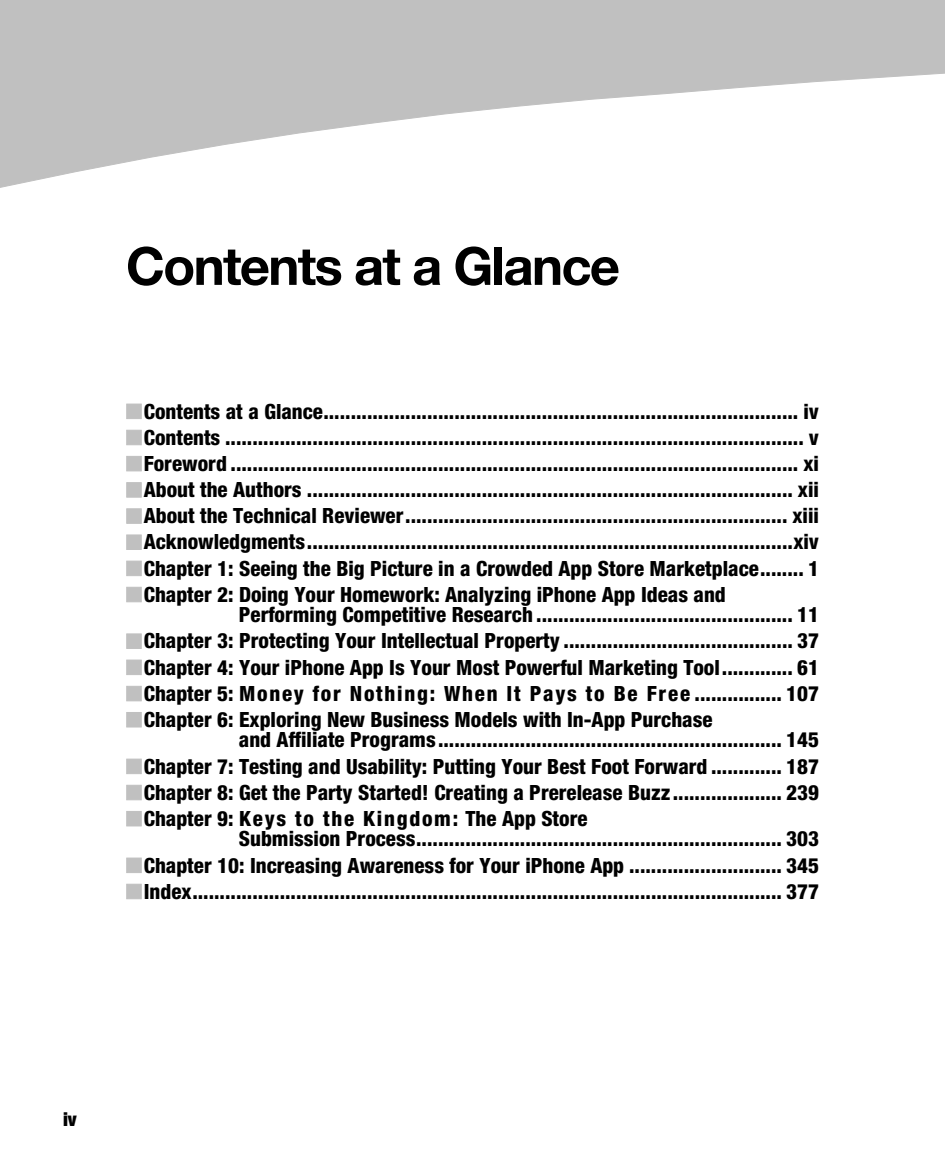
<style>
.page{position:relative;width:945px;height:1166px;background:#fff}
.page>*{position:absolute;margin:0;border:0;box-sizing:border-box;transform-origin:0 0}
.t1{font:700 52.5px "Helvetica Neue";letter-spacing:-.03em;color:#000}
.t2{font:800 condensed 21px/20.3px "Helvetica Neue";color:#000}
.t3{font:800 condensed 21px "Helvetica Neue";letter-spacing:.085em;color:#000}
.t4{font:900 condensed 19.25px "Helvetica Neue";color:#000}
.s1{color:#c0c0c0}
</style>
<div class="page">
<svg style="left:0;top:0;width:945px;height:188px"></svg>
<h1 class="t1" style="left:126px;top:247px;width:495px">Contents at a Glance</h1>
<p class="t2" style="left:126px;top:403px;width:695px"><span class="s1">■</span>Contents at a Glance....................................................................................... iv</p>
<p class="t2" style="left:126px;top:429px;width:695px"><span class="s1">■</span>Contents .......................................................................................................... v</p>
<p class="t2" style="left:126px;top:455px;width:695px"><span class="s1">■</span>Foreword ........................................................................................................ xi</p>
<p class="t2" style="left:126px;top:481px;width:695px"><span class="s1">■</span>About the Authors ......................................................................................... xii</p>
<p class="t2" style="left:126px;top:507px;width:695px"><span class="s1">■</span>About the Technical Reviewer...................................................................... xiii</p>
<p class="t2" style="left:126px;top:533px;width:695px"><span class="s1">■</span>Acknowledgments.........................................................................................xiv</p>
<p class="t2" style="left:126px;top:560px;width:694px"><span class="s1">■</span>Chapter 1: Seeing the Big Picture in a Crowded App Store Marketplace........ 1</p>
<p class="t2" style="left:239px;top:586px;width:582px;text-indent:-113px"><span class="s1">■</span>Chapter 2: Doing Your Homework: Analyzing iPhone App Ideas and<br>Performing Competitive Research ............................................... 11</p>
<p class="t2" style="left:126px;top:632px;width:695px"><span class="s1">■</span>Chapter 3: Protecting Your Intellectual Property .......................................... 37</p>
<p class="t2" style="left:126px;top:659px;width:694px"><span class="s1">■</span>Chapter 4: Your iPhone App Is Your Most Powerful Marketing Tool............. 61</p>
<p class="t3" style="left:126px;top:686px;width:694px"><span class="s1">■</span>Chapter 5: Money for Nothing: When It Pays to Be Free ................ 107</p>
<p class="t2" style="left:239px;top:711px;width:582px;text-indent:-113px"><span class="s1">■</span>Chapter 6: Exploring New Business Models with In-App Purchase<br>and Affiliate Programs............................................................... 145</p>
<p class="t2" style="left:126px;top:758px;width:695px"><span class="s1">■</span>Chapter 7: Testing and Usability: Putting Your Best Foot Forward ............. 187</p>
<p class="t2" style="left:126px;top:784px;width:694px"><span class="s1">■</span>Chapter 8: Get the Party Started! Creating a Prerelease Buzz.................... 239</p>
<p class="t2" style="left:239px;top:810px;width:582px;text-indent:-113px"><span class="s1">■</span>Chapter 9: Keys to the Kingdom: The App Store<br>Submission Process................................................................... 303</p>
<p class="t2" style="left:126px;top:856px;width:695px"><span class="s1">■</span>Chapter 10: Increasing Awareness for Your iPhone App ............................ 345</p>
<p class="t2" style="left:126px;top:883px;width:695px"><span class="s1">■</span>Index............................................................................................................ 377</p>
<p class="t4" style="left:63px;top:1107px;width:15px">iv</p>
</div>
